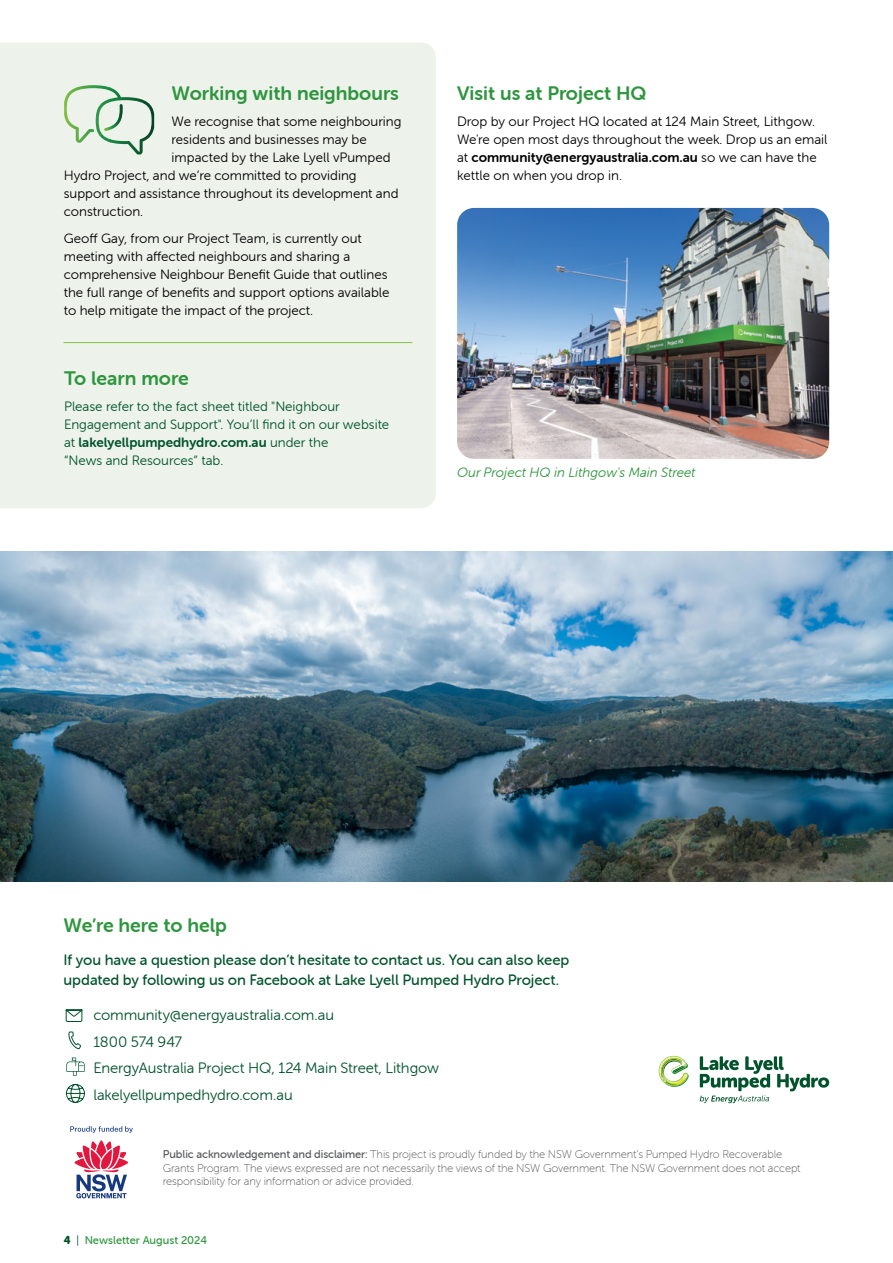
<style>
.page{position:relative;width:893px;height:1263px;background:#fff}
.page>*{position:absolute;margin:0;border:0;box-sizing:border-box;transform-origin:0 0}
.t1{font:19.5px "Museo Sans Rounded 700";color:#2e953e}
.t2{font:15px/19.5px "Museo Sans Rounded 500";letter-spacing:-.005em;color:#00532b}
.t3{font:15px/26.5px "Museo Sans Rounded 300";letter-spacing:-.005em;color:#00532b}
.t4{font:13.5px/18px "Museo Sans Rounded 300";color:#000}
.t5{font:13.5px/18px "Museo Sans Rounded 300";color:#00532b}
.t6{font:13.5px "Museo Sans Rounded 700";color:#000}
.t7{font:13.5px "Museo Sans Rounded 700";color:#00532b}
.t8{font:italic 13.5px "Museo Sans Rounded 300";color:#2e953e}
.t9{font:11.25px/13.5px "Museo Sans Rounded 100";letter-spacing:-.01em;color:#58595b}
.t10{font:11.25px "Museo Sans Rounded 500";color:#2e953e}
.s1{font-family:"Museo Sans Rounded 300"}
.s2{font-family:"Museo Sans Rounded 500"}
.s3{font-family:"Museo Sans Rounded 900";color:#00532b}
.s4{font-family:"Museo Sans Rounded 300";color:#00532b}
</style>
<div class="page">
<svg style="left:700px;top:1056px;width:129px;height:47px"></svg>
<svg style="left:658px;top:1056px;width:31px;height:31px"></svg>
<svg style="left:65px;top:1009px;width:18px;height:13px"></svg>
<svg style="left:68px;top:1031px;width:13px;height:19px"></svg>
<svg style="left:66px;top:1084px;width:19px;height:19px"></svg>
<svg style="left:66px;top:1057px;width:19px;height:19px"></svg>
<svg style="left:75px;top:1140px;width:53px;height:58px"></svg>
<svg style="left:70px;top:1126px;width:63px;height:7px"></svg>
<div style="left:0;top:43px;width:436px;height:465px;background:#edf3eb"></div>
<svg style="left:64px;top:85px;width:90px;height:69px;background:#cde0ce"></svg>
<hr style="left:64px;top:342px;width:348px;height:1px;background:#82c341">
<img style="left:0;top:552px;width:893px;height:330px">
<img style="left:457px;top:208px;width:372px;height:251px">
<h1 class="t1" style="left:172px;top:82px;width:229px">Working with neighbours</h1>
<p class="t4" style="left:172px;top:113px;width:231px">We recognise that some neighbouring</p>
<p class="t4" style="left:172px;top:131px;width:197px">residents and businesses may be</p>
<p class="t4" style="left:172px;top:149px;width:220px">impacted by the Lake Lyell vPumped</p>
<p class="t4" style="left:64px;top:167px;width:294px">Hydro Project, and we’re committed to providing</p>
<p class="t4" style="left:64px;top:185px;width:336px">support and assistance throughout its development and</p>
<p class="t4" style="left:64px;top:203px;width:81px">construction.</p>
<p class="t4" style="left:64px;top:229px;width:327px">Geoff Gay, from our Project Team, is currently out meeting with affected neighbours and sharing a comprehensive Neighbour Benefit Guide that outlines the full range of benefits and support options available to help mitigate the impact of the project.</p>
<h1 class="t1" style="left:64px;top:367px;width:126px">To learn more</h1>
<p class="t5" style="left:64px;top:398px;width:327px">Please refer to the fact sheet titled "Neighbour<br>Engagement and Support". You’ll find it on our website</p>
<p class="t7" style="left:64px;top:435px;width:266px"><span class="s1">at</span> lakelyellpumpedhydro.com.au <span class="s1">under the</span></p>
<p class="t5" style="left:64px;top:452px;width:161px">“News and Resources” tab.</p>
<h1 class="t1" style="left:457px;top:82px;width:191px">Visit us at Project HQ</h1>
<p class="t4" style="left:457px;top:113px;width:372px">Drop by our Project HQ located at 124 Main Street, Lithgow.<br>We're open most days throughout the week. Drop us an email</p>
<p class="t6" style="left:457px;top:150px;width:361px"><span class="s1">at</span> community@energyaustralia.com.au <span class="s1">so we can have the</span></p>
<p class="t4" style="left:457px;top:167px;width:166px">kettle on when you drop in.</p>
<p class="t8" style="left:457px;top:465px;width:240px">Our Project HQ in Lithgow's Main Street</p>
<h1 class="t1" style="left:64px;top:914px;width:165px">We’re here to help</h1>
<p class="t2" style="left:64px;top:951px;width:507px">If you have a question please don’t hesitate to contact us. You can also keep updated by following us on Facebook at Lake Lyell Pumped Hydro Project.</p>
<p class="t3" style="left:93px;top:1002px;width:347px">community@energyaustralia.com.au<br>1800 574 947<br>EnergyAustralia Project HQ, 124 Main Street, Lithgow lakelyellpumpedhydro.com.au</p>
<p class="t9" style="left:163px;top:1147px;width:639px"><span class="s2">Public acknowledgement and disclaimer:</span> This project is proudly funded by the NSW Government’s Pumped Hydro Recoverable<br>Grants Program. The views expressed are not necessarily the views of the NSW Government. The NSW Government does not accept responsibility for any information or advice provided.</p>
<p class="t10" style="left:64px;top:1233px;width:145px"><span class="s3">4</span> <span class="s4">|</span> Newsletter August 2024</p>
</div>
